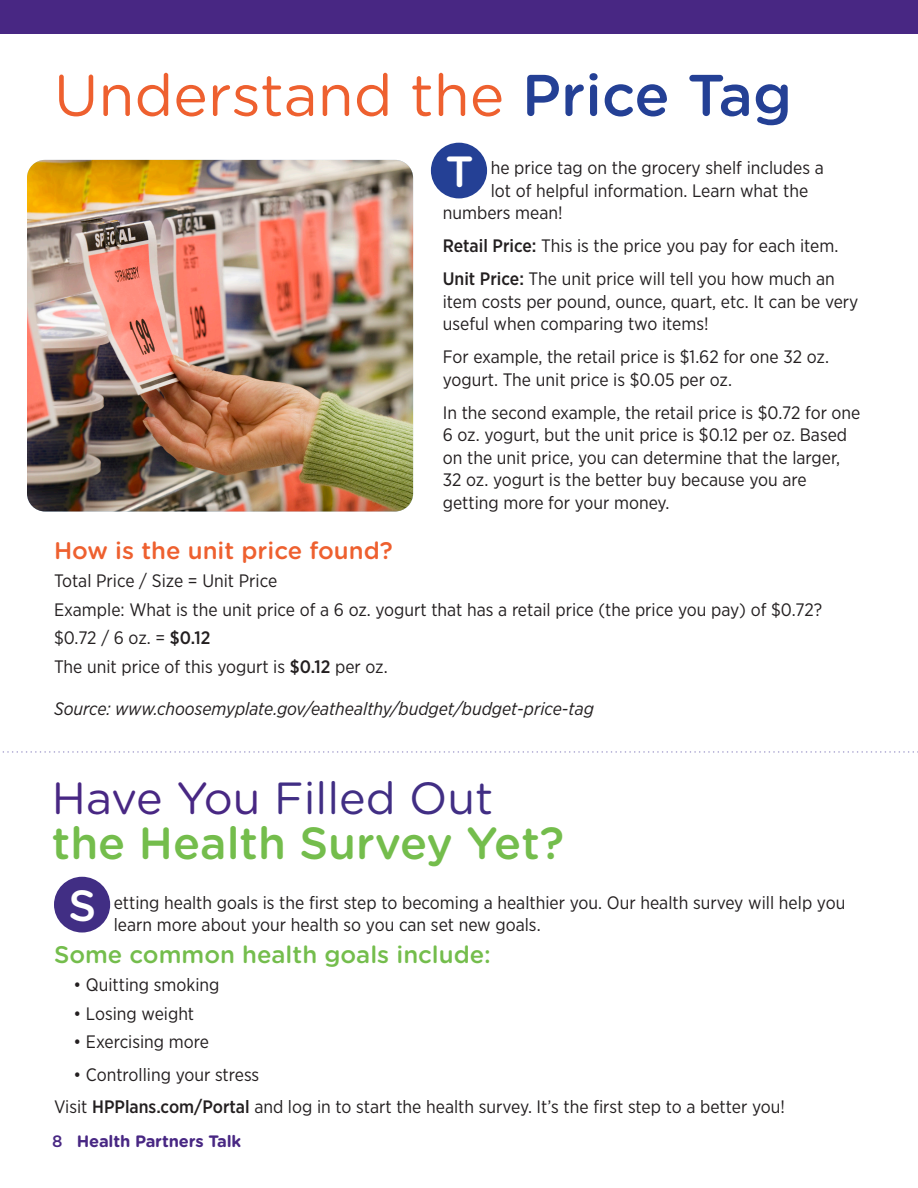
<style>
.page{position:relative;width:918px;height:1188px;background:#fff}
.page>*{position:absolute;margin:0;border:0;box-sizing:border-box;transform-origin:0 0}
.t1{font:58.5px "Gotham Rounded";color:#ee602f}
.t2{font:500 45px "Gotham Rounded";color:#74bd4c}
.t3{font:45px "Gotham Rounded";color:#412e84}
.t4{font:500 43.65px "Gotham Rounded";color:#fff}
.body_copy{font:500 24px "Gotham Rounded";color:#74bd4c}
.body_copy-2{font:500 24px "Gotham Rounded";color:#ee602f}
.body_copy-3{font:18px/22.5px "Gotham Narrow";color:#231f20}
.body_copy-4{font:italic 18px "Gotham Narrow";color:#231f20}
.t5{font:700 16.5px "Gotham Rounded";letter-spacing:-.01em;color:#482783}
.s1{font-weight:500;color:#244095}
.s2{font-weight:500}
.s3{color:#482783}
</style>
<div class="page">
<div style="left:0;top:0;width:918px;height:33px;background:#482783"></div>
<img style="left:27px;top:160px;width:386px;height:352px">
<div style="left:431px;top:143px;width:56px;height:55px;background:#244095;border-radius:50%"></div>
<div style="left:54px;top:877px;width:56px;height:56px;background:#412e84;border-radius:50%"></div>
<svg style="left:2px;top:751px;width:916px;height:2px"></svg>
<p class="t1" style="left:54px;top:55px;width:740px">Understand the <span class="s1">Price Tag</span></p>
<p class="t4" style="left:445px;top:140px;width:30px">T</p>
<p class="body_copy-3" style="left:491px;top:156px;width:335px">he price tag on the grocery shelf includes a</p>
<p class="body_copy-3" style="left:491px;top:179px;width:319px">lot of helpful information. Learn what the</p>
<p class="body_copy-3" style="left:443px;top:201px;width:121px">numbers mean!</p>
<p class="body_copy-3" style="left:443px;top:234px;width:397px"><span class="s2">Retail Price:</span> This is the price you pay for each item.</p>
<p class="body_copy-3" style="left:443px;top:267px;width:417px"><span class="s2">Unit Price:</span> The unit price will tell you how much an item costs per pound, ounce, quart, etc. It can be very useful when comparing two items!</p>
<p class="body_copy-3" style="left:443px;top:345px;width:388px">For example, the retail price is $1.62 for one 32 oz. yogurt. The unit price is $0.05 per oz.</p>
<p class="body_copy-3" style="left:443px;top:401px;width:419px">In the second example, the retail price is $0.72 for one 6 oz. yogurt, but the unit price is $0.12 per oz. Based on the unit price, you can determine that the larger, 32 oz. yogurt is the better buy because you are getting more for your money.</p>
<p class="body_copy-2" style="left:54px;top:533px;width:340px">How is the unit price found?</p>
<p class="body_copy-3" style="left:54px;top:569px;width:225px">Total Price / Size = Unit Price</p>
<p class="body_copy-3" style="left:54px;top:598px;width:770px">Example: What is the unit price of a 6 oz. yogurt that has a retail price (the price you pay) of $0.72?</p>
<p class="body_copy-3" style="left:54px;top:626px;width:158px">$0.72 / 6 oz. = <span class="s2">$0.12</span></p>
<p class="body_copy-3" style="left:54px;top:655px;width:335px">The unit price of this yogurt is <span class="s2">$0.12</span> per oz.</p>
<p class="body_copy-4" style="left:54px;top:697px;width:541px">Source: www.choosemyplate.gov/eathealthy/budget/budget-price-tag</p>
<p class="t3" style="left:52px;top:768px;width:443px"><span class="s3">Have You</span> Filled Out</p>
<p class="t2" style="left:52px;top:811px;width:514px">the Health Survey Yet?</p>
<p class="body_copy-3" style="left:114px;top:891px;width:733px;line-height:21.8px">etting health goals is the first step to becoming a healthier you. Our health survey will help you learn more about your health so you can set new goals.</p>
<p class="body_copy" style="left:54px;top:937px;width:438px">Some common health goals include:</p>
<p class="body_copy-3" style="left:73px;top:973px;width:148px">• Quitting smoking</p>
<p class="body_copy-3" style="left:73px;top:1002px;width:122px">• Losing weight</p>
<p class="body_copy-3" style="left:73px;top:1030px;width:137px">• Exercising more</p>
<p class="body_copy-3" style="left:73px;top:1063px;width:187px">• Controlling your stress</p>
<p class="body_copy-3" style="left:54px;top:1095px;width:732px">Visit <span class="s2">HPPlans.com/Portal</span> and log in to start the health survey. It’s the first step to a better you!</p>
<p class="t4" style="left:68px;top:874px;width:29px">S</p>
<p class="t5" style="left:52px;top:1129px;width:191px"><span class="s2">8</span> Health Partners Talk</p>
</div>
